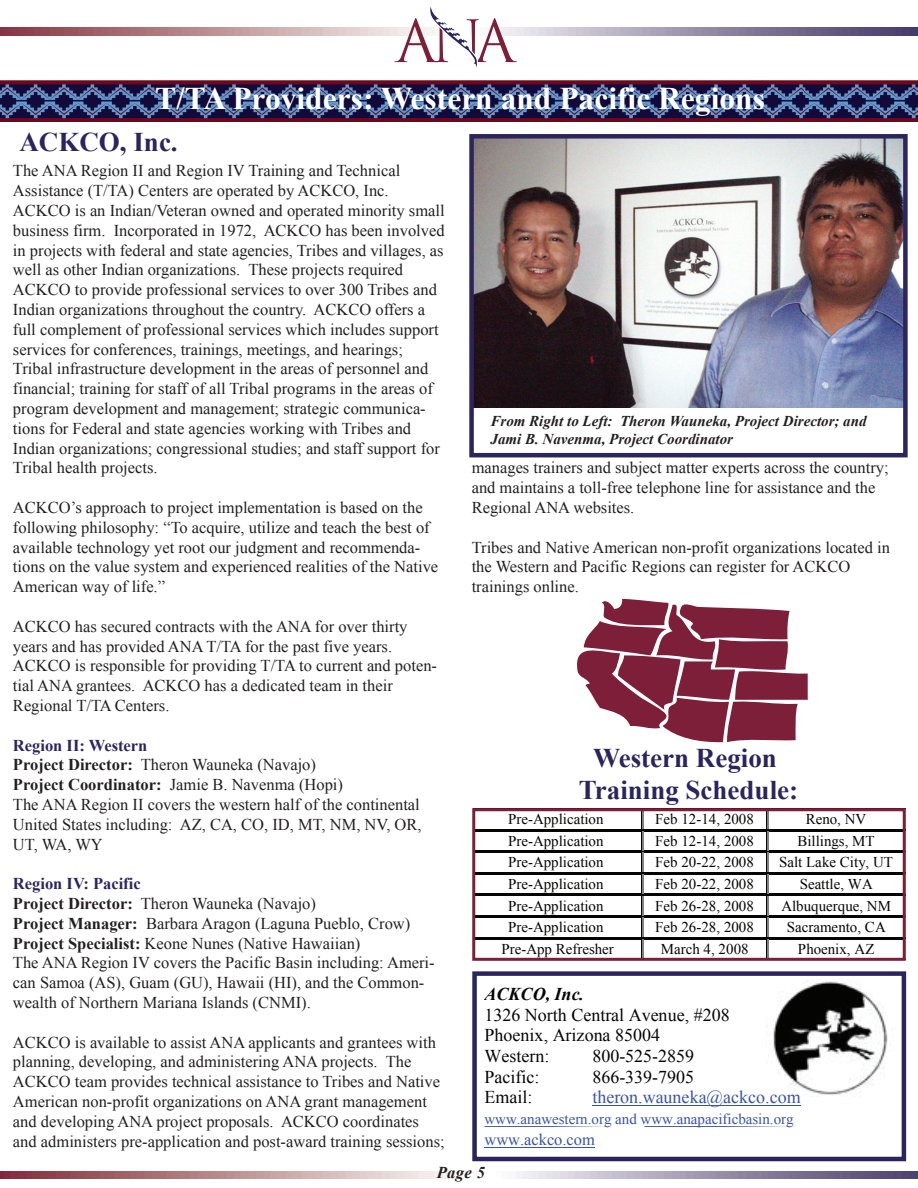
<style>
.page{position:relative;width:918px;height:1188px;background:#fff}
.page>*{position:absolute;margin:0;border:0;box-sizing:border-box;transform-origin:0 0}
.t1{font:700 31.5px "Times New Roman";color:#fff}
.t2{font:700 27px/32.4px "Times New Roman";color:#2c245d;text-align:center}
.t3{font:18px/20.5px "Times New Roman";color:#050504}
.t4{font:18px "Times New Roman";color:#3a54a4}
.t5{font:16.5px/19.8px "Times New Roman";color:#231f20}
.t6{font:16.5px "Times New Roman";color:#3a54a4}
.t7{font:italic 700 16.5px "Times New Roman";color:#231f20}
.t8{font:15px "Times New Roman";color:#050504}
.t9{font:italic 700 15px/18px "Times New Roman";color:#231f20}
.t10{font:15px "Times New Roman";color:#3a54a4}
.s1{font-weight:700;color:#2c245d}
.s2{font-weight:700}
.s3{font-weight:700;font-style:italic}
</style>
<div class="page">
<img style="left:474px;top:139px;width:429px;height:269px">
<svg style="left:0;top:1171px;width:918px;height:8px;background:#b298a5"></svg>
<svg style="left:0;top:28px;width:918px;height:7px;background:#a68b9a"></svg>
<svg style="left:394px;top:7px;width:123px;height:61px"></svg>
<div style="left:469px;top:134px;width:439px;height:323px;border:4px solid #2c245d"></div>
<img style="left:286px;top:80px;width:264px;height:41px">
<img style="left:0;top:80px;width:286px;height:41px">
<img style="left:550px;top:80px;width:255px;height:41px">
<img style="left:805px;top:80px;width:113px;height:41px">
<div style="left:472px;top:971px;width:434px;height:190px;border:4px solid #2c245d"></div>
<img style="left:767px;top:981px;width:121px;height:114px">
<hr style="left:592px;top:1105px;width:209px;height:1px;background:#3a54a4">
<svg style="left:485px;top:1126px;width:121px;height:1px"></svg>
<hr style="left:485px;top:1147px;width:110px;height:1px;background:#3a54a4">
<svg style="left:645px;top:1126px;width:147px;height:1px"></svg>
<hr style="left:473px;top:829px;width:168px;height:1px;background:#050504">
<hr style="left:642px;top:829px;width:124px;height:1px;background:#050504">
<hr style="left:767px;top:829px;width:137px;height:1px;background:#050504">
<hr style="left:473px;top:830px;width:168px;height:1px;background:#050504">
<hr style="left:473px;top:851px;width:168px;height:1px;background:#050504">
<hr style="left:642px;top:830px;width:124px;height:1px;background:#050504">
<hr style="left:642px;top:851px;width:124px;height:1px;background:#050504">
<hr style="left:767px;top:830px;width:137px;height:1px;background:#050504">
<hr style="left:767px;top:851px;width:137px;height:1px;background:#050504">
<hr style="left:473px;top:852px;width:168px;height:1px;background:#050504">
<hr style="left:473px;top:872px;width:168px;height:1px;background:#050504">
<hr style="left:642px;top:852px;width:124px;height:1px;background:#050504">
<hr style="left:642px;top:872px;width:124px;height:1px;background:#050504">
<hr style="left:767px;top:852px;width:137px;height:1px;background:#050504">
<hr style="left:767px;top:872px;width:137px;height:1px;background:#050504">
<hr style="left:473px;top:873px;width:168px;height:1px;background:#050504">
<hr style="left:473px;top:894px;width:168px;height:1px;background:#050504">
<hr style="left:642px;top:873px;width:124px;height:1px;background:#050504">
<hr style="left:642px;top:894px;width:124px;height:1px;background:#050504">
<hr style="left:767px;top:873px;width:137px;height:1px;background:#050504">
<hr style="left:767px;top:894px;width:137px;height:1px;background:#050504">
<hr style="left:473px;top:895px;width:168px;height:1px;background:#050504">
<hr style="left:473px;top:915px;width:168px;height:1px;background:#050504">
<hr style="left:642px;top:895px;width:124px;height:1px;background:#050504">
<hr style="left:642px;top:915px;width:124px;height:1px;background:#050504">
<hr style="left:767px;top:895px;width:137px;height:1px;background:#050504">
<hr style="left:767px;top:915px;width:137px;height:1px;background:#050504">
<hr style="left:473px;top:916px;width:168px;height:2px;background:#050504">
<hr style="left:473px;top:937px;width:168px;height:1px;background:#050504">
<hr style="left:642px;top:916px;width:124px;height:2px;background:#050504">
<hr style="left:642px;top:937px;width:124px;height:1px;background:#050504">
<hr style="left:767px;top:916px;width:137px;height:2px;background:#050504">
<hr style="left:767px;top:937px;width:137px;height:1px;background:#050504">
<hr style="left:473px;top:938px;width:168px;height:1px;background:#050504">
<hr style="left:642px;top:938px;width:124px;height:1px;background:#050504">
<svg style="left:641px;top:812px;width:2px;height:145px"></svg>
<hr style="left:767px;top:938px;width:137px;height:1px;background:#050504">
<svg style="left:766px;top:812px;width:2px;height:145px"></svg>
<div style="left:472px;top:808px;width:434px;height:153px;border:3px solid #7e1f3a"></div>
<svg style="left:577px;top:599px;width:231px;height:143px"></svg>
<p class="t1" style="left:155px;top:77px;width:611px">T/TA Providers: Western and Pacific Regions</p>
<p class="t2" style="left:20px;top:125px;width:160px">ACKCO, Inc.</p>
<p class="t5" style="left:13px;top:161px;width:433px">The ANA Region II and Region IV Training and Technical Assistance (T/TA) Centers are operated by ACKCO, Inc.<br>ACKCO is an Indian/Veteran owned and operated minority small business firm. Incorporated in 1972, ACKCO has been involved in projects with federal and state agencies, Tribes and villages, as well as other Indian organizations. These projects required ACKCO to provide professional services to over 300 Tribes and Indian organizations throughout the country. ACKCO offers a full complement of professional services which includes support services for conferences, trainings, meetings, and hearings; Tribal infrastructure development in the areas of personnel and financial; training for staff of all Tribal programs in the areas of program development and management; strategic communica&shy;tions for Federal and state agencies working with Tribes and Indian organizations; congressional studies; and staff support for Tribal health projects.</p>
<p class="t5" style="left:13px;top:497px;width:427px">ACKCO’s approach to project implementation is based on the following philosophy: “To acquire, utilize and teach the best of available technology yet root our judgment and recommenda&shy;tions on the value system and experienced realities of the Native American way of life.”</p>
<p class="t5" style="left:13px;top:616px;width:426px">ACKCO has secured contracts with the ANA for over thirty years and has provided ANA T/TA for the past five years.<br>ACKCO is responsible for providing T/TA to current and poten&shy;tial ANA grantees. ACKCO has a dedicated team in their Regional T/TA Centers.</p>
<p class="t5" style="left:13px;top:735px;width:410px"><span class="s1">Region II: Western<br></span><span class="s2">Project Director:</span> Theron Wauneka (Navajo)<br><span class="s2">Project Coordinator:</span> Jamie B. Navenma (Hopi)<br>The ANA Region II covers the western half of the continental United States including: AZ, CA, CO, ID, MT, NM, NV, OR, UT, WA, WY</p>
<p class="t5" style="left:13px;top:874px;width:423px"><span class="s1">Region IV: Pacific<br></span><span class="s2">Project Director:</span> Theron Wauneka (Navajo)<br><span class="s2">Project Manager:</span> Barbara Aragon (Laguna Pueblo, Crow)<br><span class="s2">Project Specialist:</span> Keone Nunes (Native Hawaiian)<br>The ANA Region IV covers the Pacific Basin including: Ameri&shy;can Samoa (AS), Guam (GU), Hawaii (HI), and the Common&shy;wealth of Northern Mariana Islands (CNMI).</p>
<p class="t5" style="left:13px;top:1032px;width:433px">ACKCO is available to assist ANA applicants and grantees with planning, developing, and administering ANA projects. The ACKCO team provides technical assistance to Tribes and Native American non-profit organizations on ANA grant management and developing ANA project proposals. ACKCO coordinates and administers pre-application and post-award training sessions;</p>
<p class="t9" style="left:490px;top:411px;width:378px">From Right to Left: Theron Wauneka, Project Director; and<br>Jami B. Navenma, Project Coordinator</p>
<p class="t5" style="left:472px;top:458px;width:418px">manages trainers and subject matter experts across the country; and maintains a toll-free telephone line for assistance and the<br>Regional ANA websites.</p>
<p class="t5" style="left:472px;top:537px;width:420px">Tribes and Native American non-profit organizations located in the Western and Pacific Regions can register for ACKCO trainings online.</p>
<p class="t2" style="left:579px;top:741px;width:221px">Western Region<br>Training Schedule:</p>
<p class="t8" style="left:508px;top:809px;width:97px">Pre-Application</p>
<p class="t8" style="left:655px;top:809px;width:100px">Feb 12-14, 2008</p>
<p class="t8" style="left:806px;top:809px;width:62px">Reno, NV</p>
<p class="t8" style="left:508px;top:831px;width:97px">Pre-Application</p>
<p class="t8" style="left:655px;top:831px;width:100px">Feb 12-14, 2008</p>
<p class="t8" style="left:797px;top:831px;width:79px">Billings, MT</p>
<p class="t8" style="left:508px;top:852px;width:97px">Pre-Application</p>
<p class="t8" style="left:655px;top:852px;width:100px">Feb 20-22, 2008</p>
<p class="t8" style="left:779px;top:852px;width:115px">Salt Lake City, UT</p>
<p class="t8" style="left:508px;top:874px;width:97px">Pre-Application</p>
<p class="t8" style="left:655px;top:874px;width:100px">Feb 20-22, 2008</p>
<p class="t8" style="left:800px;top:874px;width:75px">Seattle, WA</p>
<p class="t8" style="left:508px;top:895px;width:97px">Pre-Application</p>
<p class="t8" style="left:655px;top:895px;width:100px">Feb 26-28, 2008</p>
<p class="t8" style="left:781px;top:895px;width:111px">Albuquerque, NM</p>
<p class="t8" style="left:508px;top:917px;width:97px">Pre-Application</p>
<p class="t8" style="left:655px;top:917px;width:100px">Feb 26-28, 2008</p>
<p class="t8" style="left:787px;top:917px;width:101px">Sacramento, CA</p>
<p class="t8" style="left:501px;top:939px;width:114px">Pre-App Refresher</p>
<p class="t8" style="left:661px;top:939px;width:89px">March 4, 2008</p>
<p class="t8" style="left:798px;top:939px;width:78px">Phoenix, AZ</p>
<p class="t3" style="left:485px;top:984px;width:247px"><span class="s3">ACKCO, Inc.<br></span>1326 North Central Avenue, #208<br>Phoenix, Arizona 85004<br>Western:</p>
<p class="t3" style="left:592px;top:1045px;width:103px">800-525-2859</p>
<p class="t3" style="left:485px;top:1066px;width:56px">Pacific:</p>
<p class="t3" style="left:592px;top:1066px;width:103px">866-339-7905</p>
<p class="t3" style="left:485px;top:1087px;width:49px">Email:</p>
<p class="t4" style="left:592px;top:1085px;width:210px">theron.wauneka@ackco.com</p>
<p class="t10" style="left:485px;top:1109px;width:311px">www.anawestern.org and www.anapacificbasin.org</p>
<p class="t6" style="left:485px;top:1128px;width:112px">www.ackco.com</p>
<p class="t7" style="left:437px;top:1161px;width:50px">Page 5</p>
</div>
